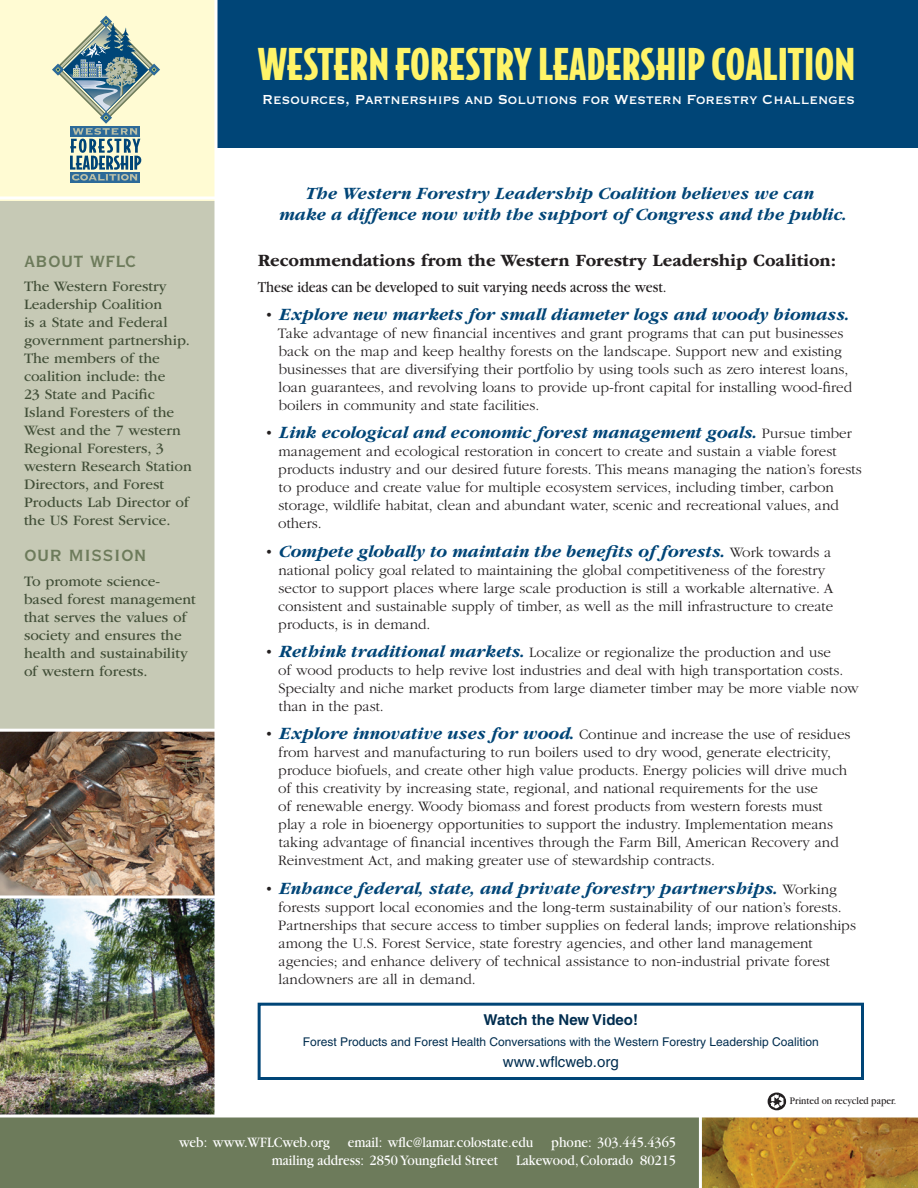
<style>
.page{position:relative;width:918px;height:1188px;background:#fff}
.page>*{position:absolute;margin:0;border:0;box-sizing:border-box;transform-origin:0 0}
.subhead{font:900 41.55px "Bodega Sans";color:#fff468}
.sidebar_h1{font:25.5px "Copperplate Thirty BC";color:#6d7b5b}
.body_copy_bullet{font:italic 700 18px/21.6px "Garamond";color:#004577;text-align:center}
.t1{font:18px "ITC Garamond MM 595 625";color:#231f20}
.body_copy{font:17.1px "Copperplate Thirty One BC";color:#fff;scale:.9 1}
.body_copy-2{font:15.75px "Garamond";color:#231f20;scale:.9 1}
.body_copy_bullet-2{font:15px/18px "ITC Garamond MM 300 625";letter-spacing:-.02em;color:#231f20}
.sidebar_copy{font:15px/18px "ITC Garamond MM 405 625";color:#414e37}
.t2{font:15px "Garamond";color:#fff;scale:.9 1}
.t3{font:700 15px "Helvetica";color:#002d4f}
.t4{font:15px "Helvetica";color:#002d4f}
.t5{font:12px "Helvetica";color:#002d4f}
.body_copy-3{font:10.5px "Garamond";color:#231f20;scale:.9 1}
.s1{font-family:"ITC Garamond MM 300 625";font-weight:400;font-style:normal;font-size:15px;color:#231f20}
.s2{font-family:"Garamond";font-weight:700;font-style:italic;font-size:18px;color:#004577}
</style>
<div class="page">
<div style="left:0;top:162px;width:216px;height:918px;background:#c6c9b5"></div>
<img style="left:0;top:732px;width:214px;height:164px">
<hr style="left:0;top:729px;width:216px;height:3px;background:#fff">
<div style="left:0;top:0;width:918px;height:147px;background:#004577"></div>
<div style="left:0;top:0;width:216px;height:200px;background:#fffbd3"></div>
<div style="left:70px;top:172px;width:70px;height:11px;background:#2d6a98"></div>
<svg style="left:52px;top:16px;width:108px;height:165px"></svg>
<img style="left:0;top:898px;width:214px;height:216px">
<div style="left:0;top:1116px;width:918px;height:72px;background:#6d7b5b"></div>
<img style="left:702px;top:1118px;width:216px;height:70px">
<hr style="left:0;top:896px;width:216px;height:2px;background:#fff">
<hr style="left:699px;top:1080px;width:3px;height:108px;background:#fff">
<hr style="left:0;top:196px;width:216px;height:4px;background:#fffef4">
<svg style="left:214px;top:0;width:4px;height:1114px;fill:#fff"></svg>
<svg style="left:0;top:1114px;width:918px;height:4px"></svg>
<div style="left:258px;top:1003px;width:606px;height:77px;border:3px solid #004577"></div>
<svg style="left:768px;top:1093px;width:18px;height:17px"></svg>
<p class="sidebar_h1" style="left:24px;top:248px;width:114px">about wflc</p>
<p class="sidebar_copy" style="left:24px;top:278px;width:169px">The Western Forestry<br>Leadership Coalition<br>is a State and Federal government partnership.<br>The members of the coalition include: the<br>23 State and Pacific<br>Island Foresters of the<br>West and the 7 western<br>Regional Foresters, 3 western Research Station<br>Directors, and Forest<br>Products Lab Director of the US Forest Service.</p>
<p class="sidebar_h1" style="left:24px;top:542px;width:124px">our mission</p>
<p class="sidebar_copy" style="left:24px;top:572px;width:173px">To promote science&shy;based forest management that serves the values of society and ensures the health and sustainability of western forests.</p>
<p class="subhead" style="left:258px;top:37px;width:599px">WESTERN FORESTRY LEADERSHIP COALITION</p>
<p class="body_copy" style="left:262px;top:91px;width:660px">Resources, Partnerships and Solutions for Western Forestry Challenges</p>
<p class="body_copy_bullet" style="left:279px;top:183px;width:569px">The Western Forestry Leadership Coalition believes we can<br>make a diffence now with the support of Congress and the public.</p>
<p class="t1" style="left:258px;top:251px;width:580px">Recommendations from the Western Forestry Leadership Coalition:</p>
<p class="body_copy-2" style="left:258px;top:279px;width:456px">These ideas can be developed to suit varying needs across the west.</p>
<p class="body_copy_bullet" style="left:264px;top:304px;width:586px"><span class="s1">•</span> Explore new markets for small diameter logs and woody biomass.</p>
<p class="body_copy_bullet-2" style="left:278px;top:324px;width:576px">Take advantage of new financial incentives and grant programs that can put businesses back on the map and keep healthy forests on the landscape. Support new and existing businesses that are diversifying their portfolio by using tools such as zero interest loans, loan guarantees, and revolving loans to provide up-front capital for installing wood-fired boilers in community and state facilities.</p>
<p class="body_copy_bullet" style="left:264px;top:422px;width:589px"><span class="s1">•</span> Link ecological and economic forest management goals. <span class="s1">Pursue timber</span></p>
<p class="body_copy_bullet-2" style="left:278px;top:443px;width:585px">management and ecological restoration in concert to create and sustain a viable forest products industry and our desired future forests. This means managing the nation’s forests to produce and create value for multiple ecosystem services, including timber, carbon storage, wildlife habitat, clean and abundant water, scenic and recreational values, and others.</p>
<p class="body_copy_bullet" style="left:264px;top:540px;width:569px"><span class="s1">•</span> Compete globally to maintain the benefits of forests. <span class="s1">Work towards a</span></p>
<p class="body_copy_bullet-2" style="left:278px;top:561px;width:557px">national policy goal related to maintaining the global competitiveness of the forestry sector to support places where large scale production is still a workable alternative. A consistent and sustainable supply of timber, as well as the mill infrastructure to create products, is in demand.</p>
<p class="body_copy_bullet-2" style="left:278px;top:643px;width:582px;text-indent:-14px">• <span class="s2">Rethink traditional markets.</span> Localize or regionalize the production and use<br>of wood products to help revive lost industries and deal with high transportation costs.<br>Specialty and niche market products from large diameter timber may be more viable now than in the past.</p>
<p class="body_copy_bullet-2" style="left:278px;top:726px;width:574px;text-indent:-14px">• <span class="s2">Explore innovative uses for wood.</span> Continue and increase the use of residues from harvest and manufacturing to run boilers used to dry wood, generate electricity, produce biofuels, and create other high value products. Energy policies will drive much of this creativity by increasing state, regional, and national requirements for the use<br>of renewable energy. Woody biomass and forest products from western forests must play a role in bioenergy opportunities to support the industry. Implementation means taking advantage of financial incentives through the Farm Bill, American Recovery and Reinvestment Act, and making greater use of stewardship contracts.</p>
<p class="body_copy_bullet" style="left:264px;top:877px;width:574px"><span class="s1">•</span> Enhance federal, state, and private forestry partnerships. <span class="s1">Working</span></p>
<p class="body_copy_bullet-2" style="left:278px;top:898px;width:580px">forests support local economies and the long-term sustainability of our nation’s forests.<br>Partnerships that secure access to timber supplies on federal lands; improve relationships among the U.S. Forest Service, state forestry agencies, and other land management agencies; and enhance delivery of technical assistance to non-industrial private forest landowners are all in demand.</p>
<p class="t3" style="left:484px;top:1010px;width:156px">Watch the New Video!</p>
<p class="t5" style="left:303px;top:1035px;width:518px">Forest Products and Forest Health Conversations with the Western Forestry Leadership Coalition</p>
<p class="t4" style="left:503px;top:1053px;width:117px">www.wflcweb.org</p>
<p class="body_copy-3" style="left:790px;top:1096px;width:120px">Printed on recycled paper.</p>
<p class="t2" style="left:179px;top:1135px;width:554px">web: www.WFLCweb.org email: wflc@lamar.colostate.edu phone: 303.445.4365</p>
<p class="t2" style="left:272px;top:1153px;width:451px">mailing address: 2850 Youngfield Street Lakewood, Colorado 80215</p>
</div>
